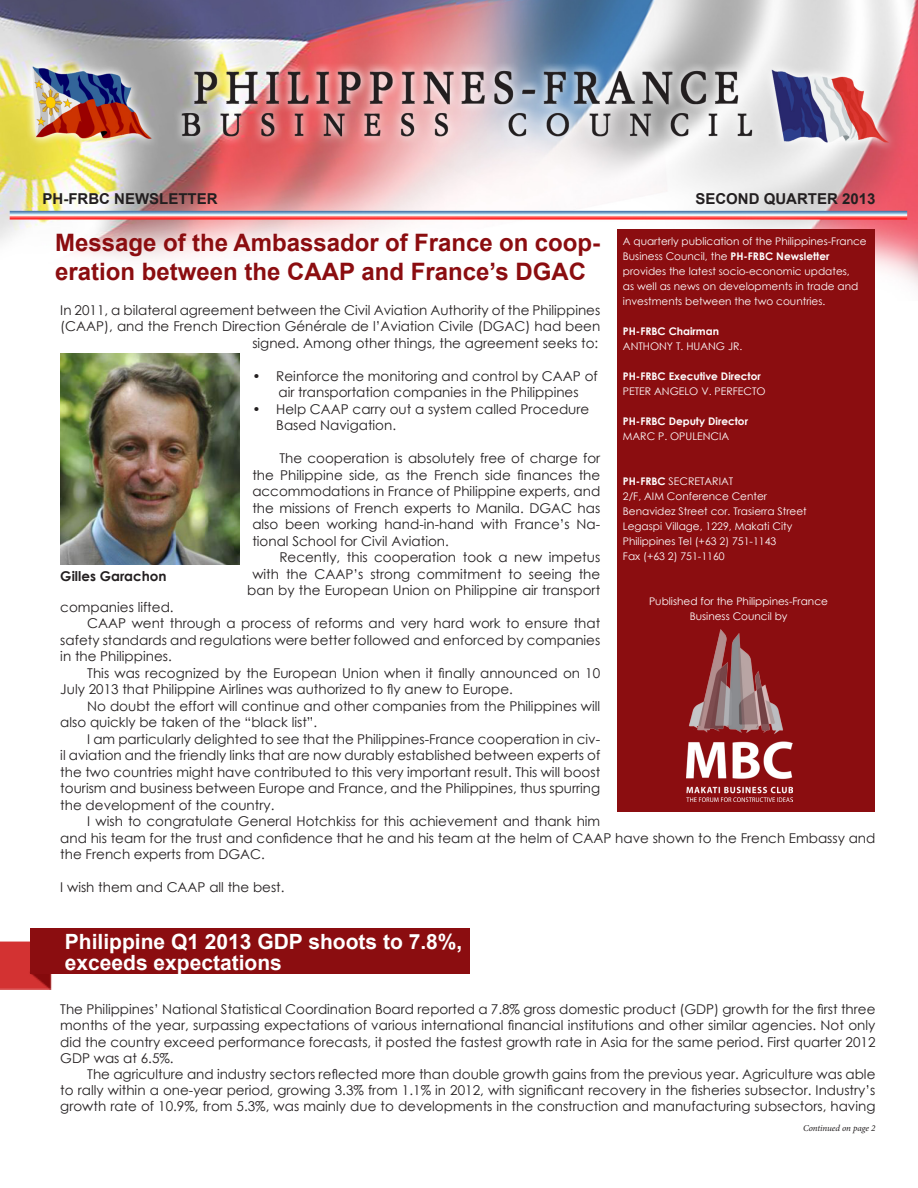
<style>
.page{position:relative;width:918px;height:1188px;background:#fff}
.page>*{position:absolute;margin:0;border:0;box-sizing:border-box;transform-origin:0 0}
.t1{font:700 24px/28.8px "Arial";color:#8b0d10}
.t2{font:700 21px "Arial";color:#fff}
.t3{font:700 15px "Arial";color:#231f20}
.t4{font:13.5px/16.5px "Century Gothic";color:#231f20;text-align:justify}
.t5{font:700 13.5px "Century Gothic";color:#231f20}
.t6{font:10.5px/15px "Century Gothic";color:#fff}
.t7{font:700 10.5px "Century Gothic";color:#fff}
.t8{font:italic 9px "Minion Pro";letter-spacing:-.01em;color:#231f20}
.s1{font-weight:700}
</style>
<div class="page">
<img style="left:0;top:0;width:918px;height:288px">
<div style="left:617px;top:229px;width:258px;height:582px;background:#8b0d10"></div>
<img style="left:687px;top:629px;width:106px;height:173px">
<img style="left:60px;top:353px;width:180px;height:211px">
<img style="left:0;top:941px;width:382px;height:49px">
<div style="left:30px;top:928px;width:439px;height:45px;background:#8b0d10"></div>
<p class="t3" style="left:43px;top:189px;width:176px">PH-FRBC NEWSLETTER</p>
<p class="t3" style="left:695px;top:189px;width:182px">SECOND QUARTER 2013</p>
<p class="t1" style="left:55px;top:229px;width:547px">Message of the Ambassador of France on coop&shy;eration between the CAAP and France’s DGAC</p>
<p class="t6" style="left:623px;top:234px;width:245px">A quarterly publication of the Philippines-France Business Council, the <span class="s1">PH-FRBC Newsletter </span>provides the latest socio-economic updates,<br>as well as news on developments in trade and investments between the two countries.</p>
<p class="t7" style="left:623px;top:323px;width:98px">PH-FRBC Chairman</p>
<p class="t6" style="left:623px;top:339px;width:121px">ANTHONY T. HUANG JR.</p>
<p class="t7" style="left:623px;top:368px;width:139px">PH-FRBC Executive Director</p>
<p class="t6" style="left:623px;top:384px;width:144px">PETER ANGELO V. PERFECTO</p>
<p class="t7" style="left:623px;top:413px;width:127px">PH-FRBC Deputy Director</p>
<p class="t6" style="left:623px;top:429px;width:108px">MARC P. OPULENCIA</p>
<p class="t6" style="left:623px;top:474px;width:112px"><span class="s1">PH-FRBC</span> SECRETARIAT</p>
<p class="t6" style="left:623px;top:489px;width:146px">2/F, AIM Conference Center</p>
<p class="t6" style="left:623px;top:504px;width:185px">Benavidez Street cor. Trasierra Street</p>
<p class="t6" style="left:623px;top:519px;width:171px">Legaspi Village, 1229, Makati City</p>
<p class="t6" style="left:623px;top:534px;width:155px">Philippines Tel (+63 2) 751-1143</p>
<p class="t6" style="left:623px;top:549px;width:103px">Fax (+63 2) 751-1160</p>
<p class="t6" style="left:649px;top:594px;width:180px;text-align:center">Published for the Philippines-France<br>Business Council by</p>
<p class="t4" style="left:60px;top:301px;width:541px;text-align:right">In 2011, a bilateral agreement between the Civil Aviation Authority of the Philippines (CAAP), and the French Direction Générale de l’Aviation Civile (DGAC) had been signed. Among other things, the agreement seeks to:</p>
<p class="t4" style="left:252px;top:367px;width:347px;text-align:center">• Reinforce the monitoring and control by CAAP of air transportation companies in the Philippines</p>
<p class="t4" style="left:276px;top:400px;width:314px;text-indent:-24px">• Help CAAP carry out a system called Procedure<br>Based Navigation.</p>
<p class="t4" style="left:252px;top:450px;width:349px;text-indent:27px">The cooperation is absolutely free of charge for the Philippine side, as the French side finances the accommodations in France of Philippine experts, and the missions of French experts to Manila. DGAC has also been working hand-in-hand with France’s Na&shy;tional School for Civil Aviation.</p>
<p class="t4" style="left:247px;top:549px;width:354px;text-align:right">Recently, this cooperation took a new impetus<br>with the CAAP’s strong commitment to seeing the ban by the European Union on Philippine air transport</p>
<p class="t4" style="left:60px;top:598px;width:115px">companies lifted.</p>
<p class="t4" style="left:60px;top:615px;width:541px;text-indent:27px">CAAP went through a process of reforms and very hard work to ensure that safety standards and regulations were better followed and enforced by companies in the Philippines.</p>
<p class="t4" style="left:60px;top:664px;width:541px;text-indent:27px">This was recognized by the European Union when it finally announced on 10<br>July 2013 that Philippine Airlines was authorized to fly anew to Europe.</p>
<p class="t4" style="left:60px;top:697px;width:541px;text-indent:27px">No doubt the effort will continue and other companies from the Philippines will also quickly be taken of the “black list”.</p>
<p class="t4" style="left:60px;top:730px;width:541px;text-indent:27px">I am particularly delighted to see that the Philippines-France cooperation in civ&shy;il aviation and the friendly links that are now durably established between experts of the two countries might have contributed to this very important result. This will boost tourism and business between Europe and France, and the Philippines, thus spurring the development of the country.</p>
<p class="t4" style="left:60px;top:813px;width:817px;text-align:left;text-indent:27px">I wish to congratulate General Hotchkiss for this achievement and thank him<br>and his team for the trust and confidence that he and his team at the helm of CAAP have shown to the French Embassy and the French experts from DGAC.</p>
<p class="t4" style="left:60px;top:879px;width:226px">I wish them and CAAP all the best.</p>
<p class="t5" style="left:60px;top:565px;width:108px">Gilles Garachon</p>
<p class="t2" style="left:65px;top:927px;width:399px">Philippine Q1 2013 GDP shoots to 7.8%,</p>
<p class="t2" style="left:65px;top:948px;width:219px">exceeds expectations</p>
<p class="t4" style="left:60px;top:1001px;width:817px">The Philippines’ National Statistical Coordination Board reported a 7.8% gross domestic product (GDP) growth for the first three months of the year, surpassing expectations of various international financial institutions and other similar agencies. Not only did the country exceed performance forecasts, it posted the fastest growth rate in Asia for the same period. First quarter 2012<br>GDP was at 6.5%.</p>
<p class="t4" style="left:60px;top:1066px;width:817px;text-indent:27px">The agriculture and industry sectors reflected more than double growth gains from the previous year. Agriculture was able to rally within a one-year period, growing 3.3% from 1.1% in 2012, with significant recovery in the fisheries subsector. Industry’s growth rate of 10.9%, from 5.3%, was mainly due to developments in the construction and manufacturing subsectors, having</p>
<p class="t8" style="left:803px;top:1122px;width:74px">Continued on page 2</p>
</div>
